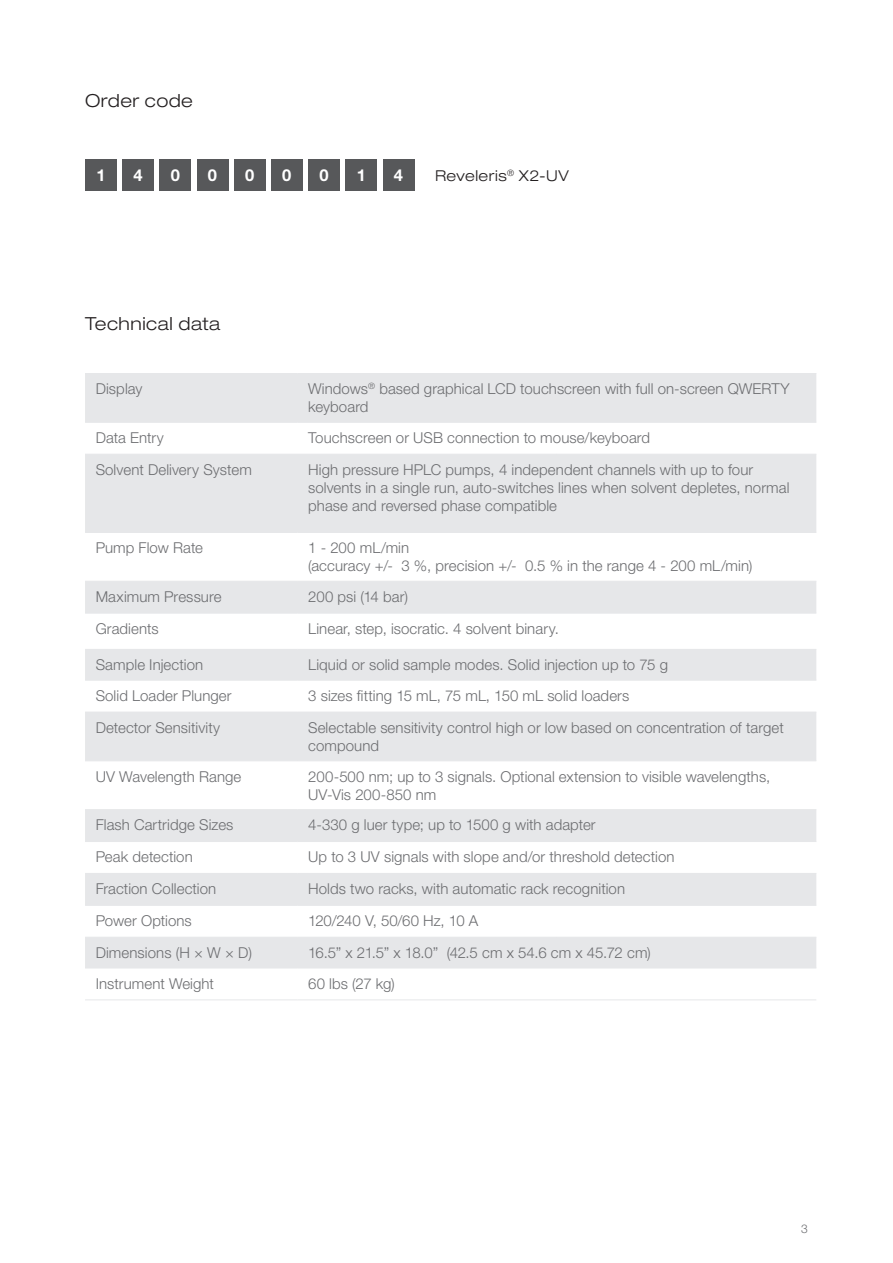
<style>
.page{position:relative;width:893px;height:1263px;background:#fff}
.page>*{position:absolute;margin:0;border:0;box-sizing:border-box;transform-origin:0 0}
.Titel_Theme{font:300 expanded 18px "Helvetica Neue LT Std";letter-spacing:.025em;color:#231f20}
.t1{font:700 16.5px "Helvetica Neue LT Std";color:#fff}
.Table_content_center{font:300 15px/18px "Helvetica Neue LT Std";letter-spacing:.005em;color:#6c6d70}
.Table_content_left{font:300 15px "Helvetica Neue LT Std";letter-spacing:.005em;color:#6c6d70}
.Cover_Headline{font:300 expanded 15px "Helvetica Neue LT Std";letter-spacing:.035em;color:#231f20}
.t2{font:300 12px "Helvetica Neue LT Std";color:#6c6d70}
</style>
<div class="page">
<div style="left:159px;top:159px;width:32px;height:32px;background:#57585a"></div>
<div style="left:197px;top:159px;width:31px;height:32px;background:#57585a"></div>
<div style="left:234px;top:159px;width:32px;height:32px;background:#57585a"></div>
<div style="left:271px;top:159px;width:32px;height:32px;background:#57585a"></div>
<div style="left:308px;top:159px;width:32px;height:32px;background:#57585a"></div>
<div style="left:345px;top:159px;width:32px;height:32px;background:#57585a"></div>
<div style="left:383px;top:159px;width:31px;height:32px;background:#57585a"></div>
<div style="left:85px;top:159px;width:32px;height:32px;background:#57585a"></div>
<div style="left:122px;top:159px;width:32px;height:32px;background:#57585a"></div>
<svg style="left:85px;top:374px;width:731px;height:594px;fill:#e6e7e9"></svg>
<hr style="left:85px;top:454px;width:213px;height:1px;background:#e6e7e9">
<hr style="left:85px;top:613px;width:213px;height:1px;background:#e6e7e9">
<hr style="left:85px;top:373px;width:213px;height:1px;background:#e6e7e9">
<hr style="left:298px;top:373px;width:259px;height:1px;background:#e6e7e9">
<hr style="left:557px;top:373px;width:259px;height:1px;background:#e6e7e9">
<hr style="left:85px;top:649px;width:213px;height:1px;background:#e6e7e9">
<hr style="left:85px;top:680px;width:213px;height:1px;background:#e6e7e9">
<hr style="left:85px;top:712px;width:213px;height:1px;background:#e6e7e9">
<hr style="left:85px;top:760px;width:213px;height:1px;background:#e6e7e9">
<hr style="left:85px;top:809px;width:213px;height:1px;background:#e6e7e9">
<hr style="left:85px;top:841px;width:213px;height:1px;background:#e6e7e9">
<hr style="left:85px;top:873px;width:213px;height:1px;background:#e6e7e9">
<hr style="left:85px;top:905px;width:213px;height:1px;background:#e6e7e9">
<hr style="left:85px;top:937px;width:213px;height:1px;background:#e6e7e9">
<hr style="left:85px;top:968px;width:213px;height:1px;background:#e6e7e9">
<hr style="left:85px;top:999px;width:213px;height:1px;background:#e6e7e9">
<hr style="left:85px;top:422px;width:213px;height:1px;background:#e6e7e9">
<hr style="left:298px;top:422px;width:259px;height:1px;background:#e6e7e9">
<hr style="left:557px;top:422px;width:259px;height:1px;background:#e6e7e9">
<hr style="left:298px;top:454px;width:259px;height:1px;background:#e6e7e9">
<hr style="left:557px;top:454px;width:259px;height:1px;background:#e6e7e9">
<hr style="left:85px;top:532px;width:213px;height:1px;background:#e6e7e9">
<hr style="left:85px;top:581px;width:213px;height:1px;background:#e6e7e9">
<hr style="left:298px;top:532px;width:259px;height:1px;background:#e6e7e9">
<hr style="left:557px;top:532px;width:259px;height:1px;background:#e6e7e9">
<hr style="left:298px;top:581px;width:259px;height:1px;background:#e6e7e9">
<hr style="left:557px;top:581px;width:259px;height:1px;background:#e6e7e9">
<hr style="left:298px;top:613px;width:259px;height:1px;background:#e6e7e9">
<hr style="left:557px;top:613px;width:259px;height:1px;background:#e6e7e9">
<hr style="left:298px;top:760px;width:259px;height:1px;background:#e6e7e9">
<hr style="left:557px;top:760px;width:259px;height:1px;background:#e6e7e9">
<hr style="left:298px;top:873px;width:259px;height:1px;background:#e6e7e9">
<hr style="left:557px;top:873px;width:259px;height:1px;background:#e6e7e9">
<hr style="left:298px;top:649px;width:259px;height:1px;background:#e6e7e9">
<hr style="left:557px;top:649px;width:259px;height:1px;background:#e6e7e9">
<hr style="left:298px;top:680px;width:259px;height:1px;background:#e6e7e9">
<hr style="left:557px;top:680px;width:259px;height:1px;background:#e6e7e9">
<hr style="left:298px;top:712px;width:259px;height:1px;background:#e6e7e9">
<hr style="left:557px;top:712px;width:259px;height:1px;background:#e6e7e9">
<hr style="left:298px;top:809px;width:259px;height:1px;background:#e6e7e9">
<hr style="left:557px;top:809px;width:259px;height:1px;background:#e6e7e9">
<hr style="left:298px;top:841px;width:259px;height:1px;background:#e6e7e9">
<hr style="left:557px;top:841px;width:259px;height:1px;background:#e6e7e9">
<hr style="left:298px;top:905px;width:259px;height:1px;background:#e6e7e9">
<hr style="left:557px;top:905px;width:259px;height:1px;background:#e6e7e9">
<hr style="left:298px;top:937px;width:259px;height:1px;background:#e6e7e9">
<hr style="left:557px;top:937px;width:259px;height:1px;background:#e6e7e9">
<hr style="left:298px;top:968px;width:259px;height:1px;background:#e6e7e9">
<hr style="left:557px;top:968px;width:259px;height:1px;background:#e6e7e9">
<hr style="left:298px;top:999px;width:259px;height:1px;background:#e6e7e9">
<hr style="left:557px;top:999px;width:259px;height:1px;background:#e6e7e9">
<p class="Titel_Theme" style="left:85px;top:90px;width:109px">Order code</p>
<p class="t1" style="left:96px;top:165px;width:11px">1</p>
<p class="t1" style="left:133px;top:165px;width:11px">4</p>
<p class="t1" style="left:171px;top:165px;width:11px">0</p>
<p class="t1" style="left:208px;top:165px;width:11px">0</p>
<p class="t1" style="left:245px;top:165px;width:11px">0</p>
<p class="t1" style="left:282px;top:165px;width:11px">0</p>
<p class="t1" style="left:320px;top:165px;width:11px">0</p>
<p class="t1" style="left:357px;top:165px;width:11px">1</p>
<p class="t1" style="left:394px;top:165px;width:11px">4</p>
<p class="Cover_Headline" style="left:435px;top:166px;width:135px">Reveleris<sup>®</sup> X2-UV</p>
<p class="Titel_Theme" style="left:85px;top:313px;width:137px">Technical data</p>
<p class="Table_content_left" style="left:96px;top:380px;width:48px">Display</p>
<p class="Table_content_center" style="left:308px;top:380px;width:483px">Windows<sup>®</sup> based graphical LCD touchscreen with full on-screen QWERTY keyboard</p>
<p class="Table_content_left" style="left:96px;top:428px;width:70px">Data Entry</p>
<p class="Table_content_center" style="left:308px;top:428px;width:344px">Touchscreen or USB connection to mouse/keyboard</p>
<p class="Table_content_left" style="left:96px;top:460px;width:158px">Solvent Delivery System</p>
<p class="Table_content_center" style="left:308px;top:460px;width:483px">High pressure HPLC pumps, 4 independent channels with up to four solvents in a single run, auto-switches lines when solvent depletes, normal phase and reversed phase compatible</p>
<p class="Table_content_left" style="left:96px;top:539px;width:109px">Pump Flow Rate</p>
<p class="Table_content_center" style="left:308px;top:538px;width:103px">1 - 200 mL/min</p>
<p class="Table_content_center" style="left:308px;top:556px;width:446px">(accuracy +/- 3 %, precision +/- 0.5 % in the range 4 - 200 mL/min)</p>
<p class="Table_content_left" style="left:96px;top:587px;width:127px">Maximum Pressure</p>
<p class="Table_content_center" style="left:308px;top:587px;width:101px">200 psi (14 bar)</p>
<p class="Table_content_left" style="left:96px;top:619px;width:65px">Gradients</p>
<p class="Table_content_center" style="left:308px;top:619px;width:252px">Linear, step, isocratic. 4 solvent binary.</p>
<p class="Table_content_left" style="left:96px;top:656px;width:109px">Sample Injection</p>
<p class="Table_content_center" style="left:308px;top:655px;width:361px">Liquid or solid sample modes. Solid injection up to 75 g</p>
<p class="Table_content_left" style="left:96px;top:686px;width:137px">Solid Loader Plunger</p>
<p class="Table_content_center" style="left:308px;top:686px;width:323px">3 sizes fitting 15 mL, 75 mL, 150 mL solid loaders</p>
<p class="Table_content_left" style="left:96px;top:718px;width:126px">Detector Sensitivity</p>
<p class="Table_content_center" style="left:308px;top:718px;width:477px">Selectable sensitivity control high or low based on concentration of target compound</p>
<p class="Table_content_left" style="left:96px;top:767px;width:147px">UV Wavelength Range</p>
<p class="Table_content_center" style="left:308px;top:767px;width:464px">200-500 nm; up to 3 signals. Optional extension to visible wavelengths,<br>UV-Vis 200-850 nm</p>
<p class="Table_content_left" style="left:96px;top:816px;width:139px">Flash Cartridge Sizes</p>
<p class="Table_content_center" style="left:308px;top:816px;width:289px">4-330 g luer type; up to 1500 g with adapter</p>
<p class="Table_content_left" style="left:96px;top:848px;width:99px">Peak detection</p>
<p class="Table_content_center" style="left:308px;top:848px;width:368px">Up to 3 UV signals with slope and/or threshold detection</p>
<p class="Table_content_left" style="left:96px;top:880px;width:122px">Fraction Collection</p>
<p class="Table_content_center" style="left:308px;top:879px;width:318px">Holds two racks, with automatic rack recognition</p>
<p class="Table_content_left" style="left:96px;top:911px;width:98px">Power Options</p>
<p class="Table_content_center" style="left:308px;top:911px;width:172px">120/240 V, 50/60 Hz, 10 A</p>
<p class="Table_content_left" style="left:96px;top:943px;width:158px">Dimensions (H × W × D)</p>
<p class="Table_content_center" style="left:308px;top:943px;width:344px">16.5” x 21.5” x 18.0” (42.5 cm x 54.6 cm x 45.72 cm)</p>
<p class="Table_content_left" style="left:96px;top:974px;width:120px">Instrument Weight</p>
<p class="Table_content_center" style="left:308px;top:974px;width:88px">60 lbs (27 kg)</p>
<p class="t2" style="left:801px;top:1222px;width:8px">3</p>
</div>
